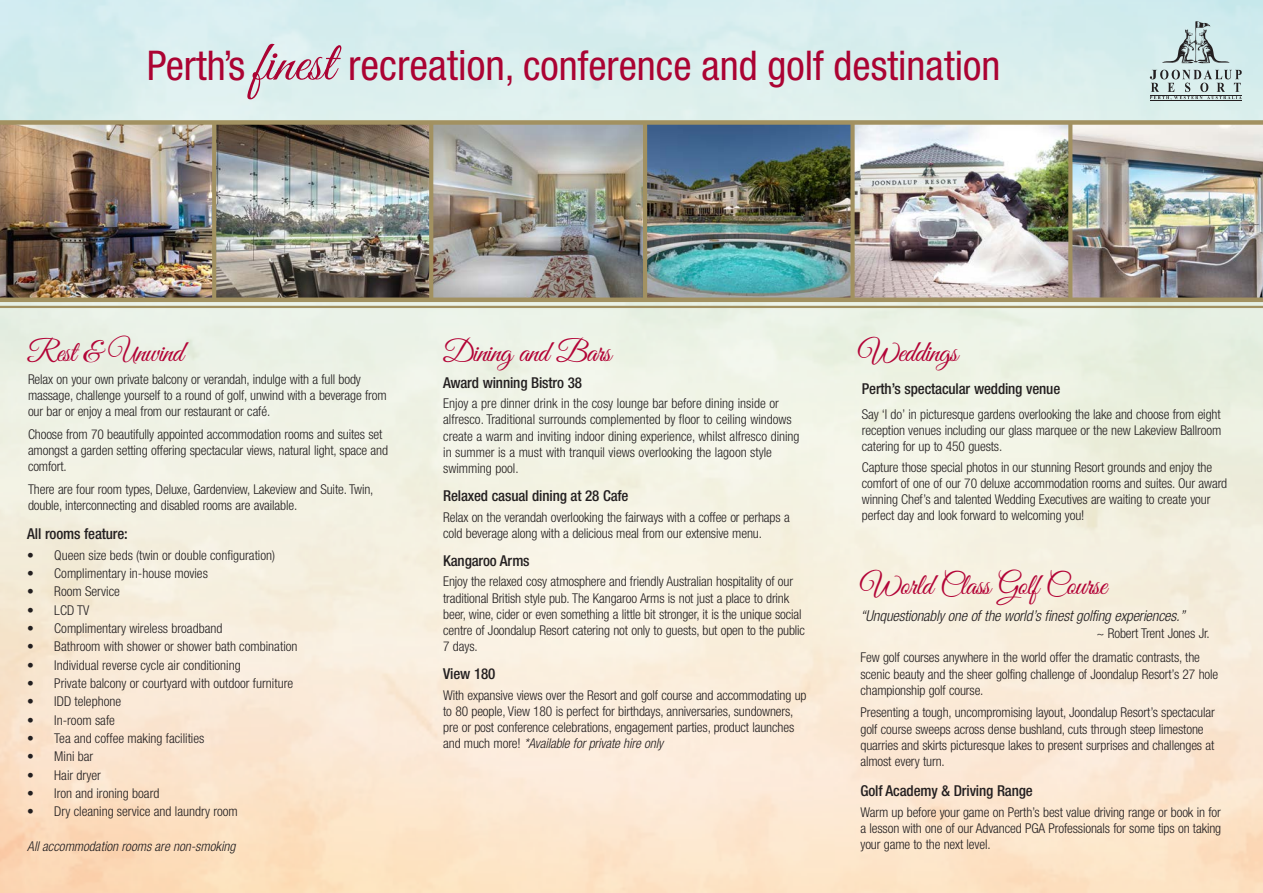
<style>
.page{position:relative;width:1263px;height:893px;background:#fff}
.page>*{position:absolute;margin:0;border:0;box-sizing:border-box;transform-origin:0 0}
.t1{font:condensed 41.1px "Helvetica Neue LT";color:#ab0333}
.Script_Heading{font:30px "Great Vibes";letter-spacing:-.025em;color:#b30437}
.Box_Text{font:500 condensed 15px "Helvetica Neue LT";letter-spacing:-.01em;color:#231f20}
.Box_Intro{font:italic 300 condensed 15px "Helvetica Neue LT";letter-spacing:-.01em;color:#231f20}
.Box_Intro-2{font:500 condensed 15px "Helvetica Neue LT";letter-spacing:-.01em;color:#231f20}
.Box_Text-2{font:300 condensed 13.5px/16.2px "Helvetica Neue LT";letter-spacing:-.01em;color:#231f20}
.t2{font:italic 300 condensed 13.5px "Helvetica Neue LT";color:#231f20}
.s1{font-family:"Great Vibes";font-stretch:normal;font-size:57px}
.s2{font-size:42px}
.s3{font-style:italic}
</style>
<div class="page">
<img style="left:0;top:0;width:1263px;height:893px">
<svg style="left:1162px;top:21px;width:67px;height:43px;background:#b5c9ca"></svg>
<svg style="left:1150px;top:70px;width:92px;height:30px;background:#b6c7c6"></svg>
<hr style="left:1150px;top:95px;width:91px;height:1px;background:#231f20">
<hr style="left:1150px;top:100px;width:91px;height:1px;background:#231f20">
<img style="left:0;top:125px;width:850px;height:173px">
<hr style="left:212px;top:122px;width:4px;height:178px;background:#a29161">
<hr style="left:429px;top:122px;width:4px;height:178px;background:#a29161">
<hr style="left:643px;top:122px;width:4px;height:178px;background:#a29161">
<img style="left:855px;top:125px;width:408px;height:173px">
<div style="left:850px;top:122px;width:5px;height:178px;background:#a29161"></div>
<svg style="left:1068px;top:125px;width:4px;height:173px"></svg>
<hr style="left:0;top:298px;width:1263px;height:4px;background:#a29161">
<hr style="left:0;top:306px;width:1263px;height:2px;background:#a29161">
<div style="left:0;top:120px;width:1263px;height:5px;background:#a29161"></div>
<p class="t1" style="left:147px;top:41px;width:855px">Perth’s <span class="s1">finest</span> <span class="s2">recreation</span>, conference and golf destination</p>
<p class="Script_Heading" style="left:27px;top:336px;width:158px">Rest &amp; Unwind</p>
<p class="Box_Text-2" style="left:28px;top:371px;width:360px">Relax on your own private balcony or verandah, indulge with a full body massage, challenge yourself to a round of golf, unwind with a beverage from our bar or enjoy a meal from our restaurant or café.</p>
<p class="Box_Text-2" style="left:28px;top:426px;width:362px">Choose from 70 beautifully appointed accommodation rooms and suites set amongst a garden setting offering spectacular views, natural light, space and comfort.</p>
<p class="Box_Text-2" style="left:28px;top:481px;width:347px">There are four room types, Deluxe, Gardenview, Lakeview and Suite. Twin, double, interconnecting and disabled rooms are available.</p>
<p class="Box_Text" style="left:27px;top:525px;width:102px">All rooms feature:</p>
<p class="Box_Text-2" style="left:27px;top:547px;width:249px">• Queen size beds (twin or double configuration)</p>
<p class="Box_Text-2" style="left:27px;top:565px;width:182px">• Complimentary in-house movies</p>
<p class="Box_Text-2" style="left:27px;top:583px;width:94px">• Room Service</p>
<p class="Box_Text-2" style="left:27px;top:602px;width:63px">• LCD TV</p>
<p class="Box_Text-2" style="left:27px;top:620px;width:197px">• Complimentary wireless broadband</p>
<p class="Box_Text-2" style="left:27px;top:638px;width:272px">• Bathroom with shower or shower bath combination</p>
<p class="Box_Text-2" style="left:27px;top:657px;width:215px">• Individual reverse cycle air conditioning</p>
<p class="Box_Text-2" style="left:27px;top:675px;width:267px">• Private balcony or courtyard with outdoor furniture</p>
<p class="Box_Text-2" style="left:27px;top:693px;width:95px">• IDD telephone</p>
<p class="Box_Text-2" style="left:27px;top:712px;width:89px">• In-room safe</p>
<p class="Box_Text-2" style="left:27px;top:730px;width:179px">• Tea and coffee making facilities</p>
<p class="Box_Text-2" style="left:27px;top:748px;width:67px">• Mini bar</p>
<p class="Box_Text-2" style="left:27px;top:767px;width:75px">• Hair dryer</p>
<p class="Box_Text-2" style="left:27px;top:785px;width:134px">• Iron and ironing board</p>
<p class="Box_Text-2" style="left:27px;top:803px;width:212px">• Dry cleaning service and laundry room</p>
<p class="t2" style="left:27px;top:838px;width:210px">All accommodation rooms are non-smoking</p>
<p class="Script_Heading" style="left:443px;top:336px;width:170px">Dining and Bars</p>
<p class="Box_Intro-2" style="left:443px;top:373px;width:140px">Award winning Bistro 38</p>
<p class="Box_Text-2" style="left:443px;top:395px;width:358px">Enjoy a pre dinner drink in the cosy lounge bar before dining inside or alfresco. Traditional surrounds complemented by floor to ceiling windows create a warm and inviting indoor dining experience, whilst alfresco dining in summer is a must with tranquil views overlooking the lagoon style swimming pool.</p>
<p class="Box_Text" style="left:443px;top:487px;width:187px">Relaxed casual dining at 28 Cafe</p>
<p class="Box_Text-2" style="left:443px;top:509px;width:348px">Relax on the verandah overlooking the fairways with a coffee or perhaps a cold beverage along with a delicious meal from our extensive menu.</p>
<p class="Box_Text" style="left:443px;top:552px;width:88px">Kangaroo Arms</p>
<p class="Box_Text-2" style="left:443px;top:573px;width:363px">Enjoy the relaxed cosy atmosphere and friendly Australian hospitality of our traditional British style pub. The Kangaroo Arms is not just a place to drink beer, wine, cider or even something a little bit stronger, it is the unique social centre of Joondalup Resort catering not only to guests, but open to the public 7 days.</p>
<p class="Box_Text" style="left:443px;top:665px;width:54px">View 180</p>
<p class="Box_Text-2" style="left:443px;top:687px;width:365px">With expansive views over the Resort and golf course and accommodating up to 80 people, View 180 is perfect for birthdays, anniversaries, sundowners, pre or post conference celebrations, engagement parties, product launches and much more! <span class="s3">*Available for private hire only</span></p>
<p class="Script_Heading" style="left:859px;top:336px;width:101px">Weddings</p>
<p class="Box_Intro-2" style="left:862px;top:380px;width:200px">Perth’s spectacular wedding venue</p>
<p class="Box_Text-2" style="left:862px;top:406px;width:361px;text-align:justify">Say ‘I do’ in picturesque gardens overlooking the lake and choose from eight reception venues including our glass marquee or the new Lakeview Ballroom catering for up to 450 guests.</p>
<p class="Box_Text-2" style="left:862px;top:459px;width:367px">Capture those special photos in our stunning Resort grounds and enjoy the comfort of one of our 70 deluxe accommodation rooms and suites. Our award winning Chef’s and talented Wedding Executives are waiting to create your perfect day and look forward to welcoming you!</p>
<p class="Script_Heading" style="left:860px;top:569px;width:248px">World Class Golf Course</p>
<p class="Box_Intro" style="left:860px;top:607px;width:326px">“Unquestionably one of the world’s finest golfing experiences.”</p>
<p class="Box_Text-2" style="left:1096px;top:625px;width:115px">~ Robert Trent Jones Jr.</p>
<p class="Box_Text-2" style="left:860px;top:649px;width:359px">Few golf courses anywhere in the world offer the dramatic contrasts, the scenic beauty and the sheer golfing challenge of Joondalup Resort’s 27 hole championship golf course.</p>
<p class="Box_Text-2" style="left:860px;top:704px;width:356px">Presenting a tough, uncompromising layout, Joondalup Resort’s spectacular golf course sweeps across dense bushland, cuts through steep limestone quarries and skirts picturesque lakes to present surprises and challenges at almost every turn.</p>
<p class="Box_Text" style="left:860px;top:782px;width:174px">Golf Academy &amp; Driving Range</p>
<p class="Box_Text-2" style="left:860px;top:804px;width:362px;text-align:justify">Warm up before your game on Perth’s best value driving range or book in for a lesson with one of our Advanced PGA Professionals for some tips on taking your game to the next level.</p>
</div>
